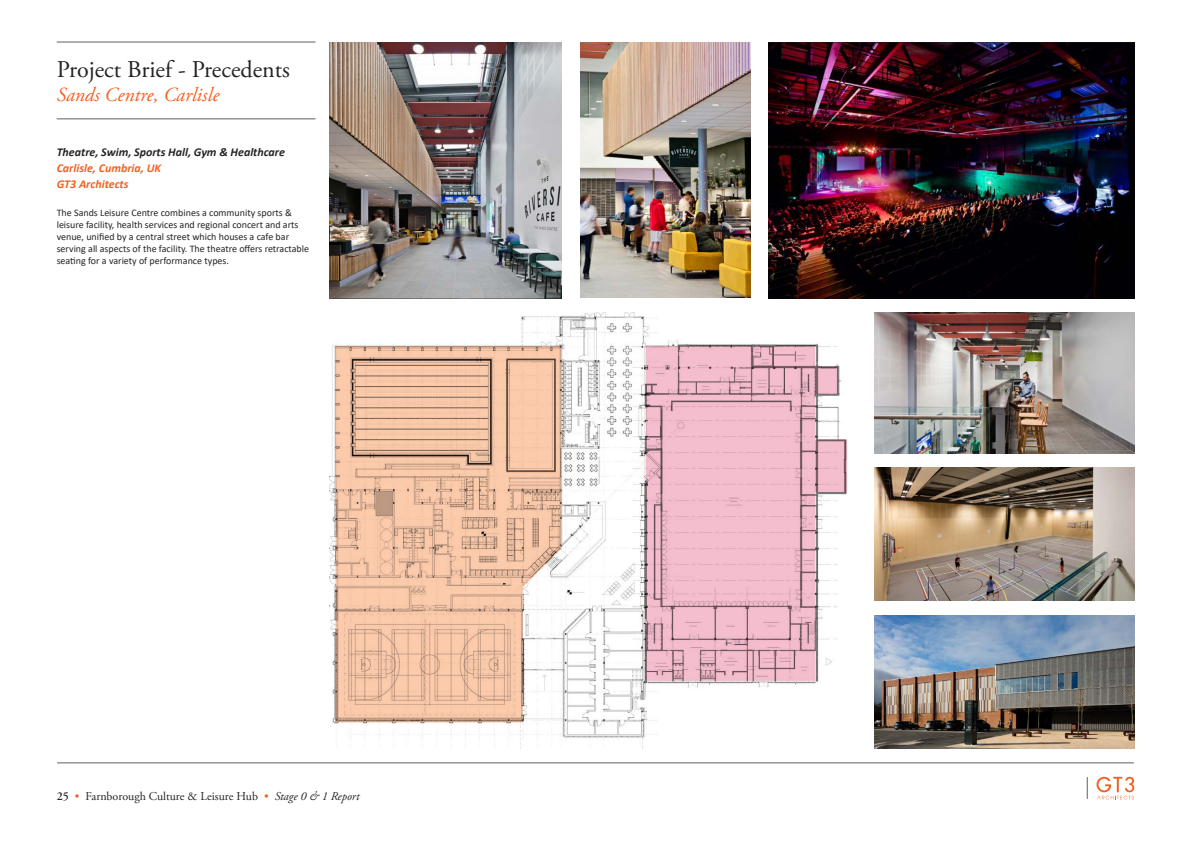
<style>
.page{position:relative;width:1191px;height:842px;background:#fff}
.page>*{position:absolute;margin:0;border:0;box-sizing:border-box;transform-origin:0 0}
.t1{font:24px "Adobe Garamond Pro";color:#262324}
.t2{font:italic 20px "Adobe Garamond Pro";color:#f26021}
.t3{font:12px "Adobe Garamond Pro";color:#262324}
.t4{font:italic 700 12px "Calibri";color:#262324}
.t5{font:italic 700 12px "Calibri";color:#f26021}
.t6{font:10px/12px "Calibri";color:#262324}
.s1{font-weight:600}
.s2{color:#f26021}
.s3{font-style:italic}
</style>
<div class="page">
<hr style="left:57px;top:119px;width:258px;height:1px;background:#5f5f62">
<hr style="left:57px;top:42px;width:258px;height:1px;background:#5f5f62">
<hr style="left:57px;top:763px;width:1076px;height:1px;background:#5f5f62">
<svg style="left:1096px;top:777px;width:38px;height:22px"></svg>
<svg style="left:1087px;top:777px;width:1px;height:22px"></svg>
<img style="left:330px;top:43px;width:231px;height:255px">
<img style="left:330px;top:313px;width:489px;height:435px">
<img style="left:580px;top:43px;width:171px;height:255px">
<img style="left:874px;top:467px;width:260px;height:134px">
<img style="left:874px;top:615px;width:260px;height:133px">
<img style="left:769px;top:43px;width:365px;height:255px">
<img style="left:875px;top:313px;width:260px;height:140px">
<svg style="left:646px;top:346px;width:201px;height:335px;background:#e8bbc9"></svg>
<svg style="left:335px;top:346px;width:226px;height:376px;background:#e9bfa4"></svg>
<p class="t1" style="left:57px;top:55px;width:235px">Project Brief - Precedents</p>
<p class="t2" style="left:57px;top:83px;width:164px">Sands Centre, Carlisle</p>
<p class="t4" style="left:57px;top:143px;width:230px">Theatre, Swim, Sports Hall, Gym &amp; Healthcare</p>
<p class="t5" style="left:57px;top:159px;width:106px">Carlisle, Cumbria, UK</p>
<p class="t5" style="left:57px;top:175px;width:73px">GT3 Architects</p>
<p class="t6" style="left:57px;top:206px;width:254px">The Sands Leisure Centre combines a community sports &amp; leisure facility, health services and regional concert and arts venue, unified by a central street which houses a cafe bar serving all aspects of the facility. The theatre offers retractable seating for a variety of performance types.</p>
<p class="t3" style="left:57px;top:789px;width:304px"><span class="s1">25</span> <span class="s2">•</span> Farnborough Culture &amp; Leisure Hub <span class="s2">•</span> <span class="s3">Stage 0 &amp; 1 Report</span></p>
</div>
